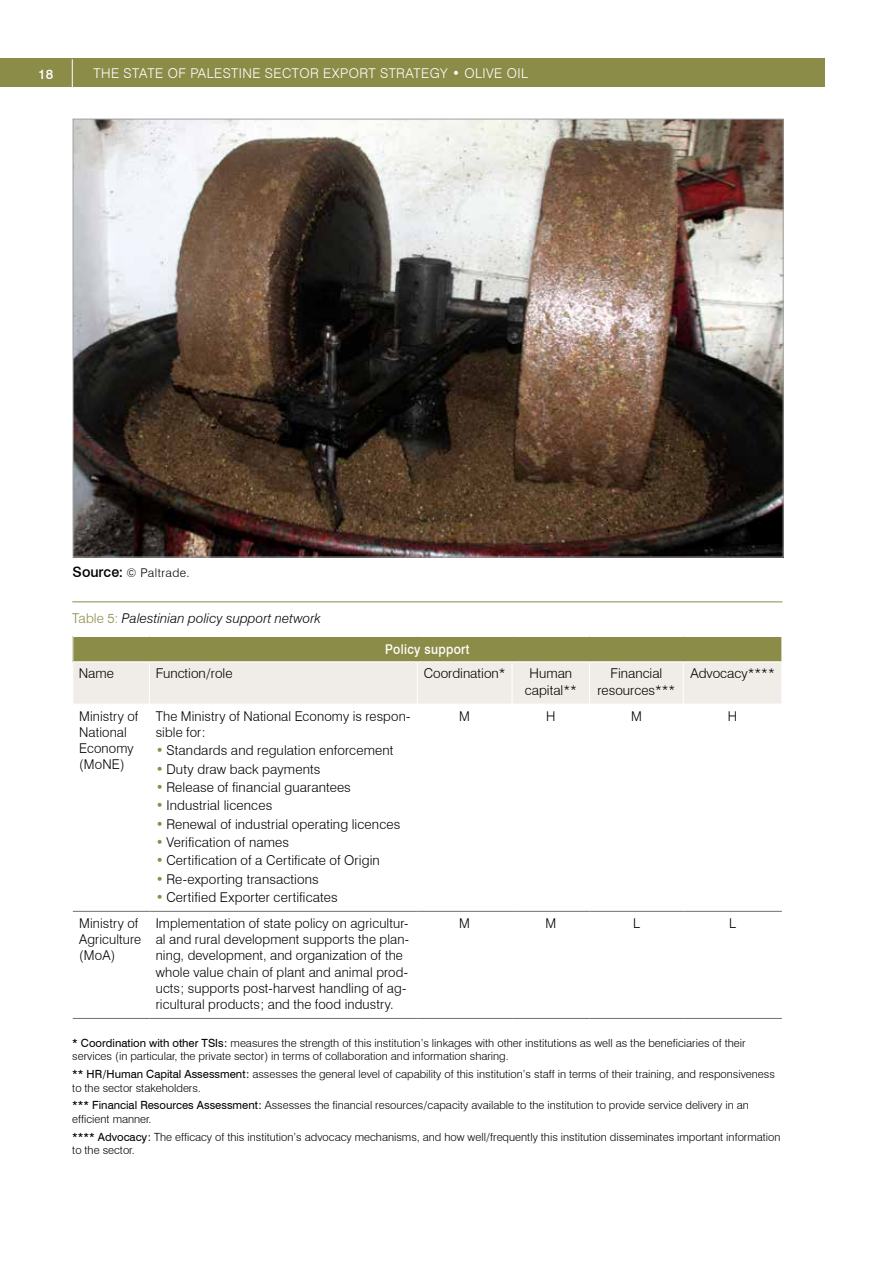
<style>
.page{position:relative;width:893px;height:1263px;background:#fff}
.page>*{position:absolute;margin:0;border:0;box-sizing:border-box;transform-origin:0 0}
.Table_Text{font:300 13.5px/16.2px "Swiss 721 BT";letter-spacing:.01em;color:#000}
.TABLE__Categories{font:300 13.5px/16.2px "Swiss 721 BT";color:#000;text-align:center}
.t1{font:300 13.5px "Swiss 721 BT";letter-spacing:.03em;color:#fff}
.Tables__names{font:italic 300 13.5px "Swiss 721 BT";letter-spacing:.01em;color:#000}
.TABLE__Headers_-_cen{font:500 13.5px "Swiss 721 BT";letter-spacing:.025em;color:#fff;scale:.9 1}
.TABLE__Headers_-_cen-2{font:500 13.5px "Swiss 721 BT";letter-spacing:.025em;color:#fff}
.pie_de_foto{font:300 12px "Swiss 721 BT";letter-spacing:.035em;color:#000}
.footnote_text{font:300 11.25px/13.5px "Swiss 721 BT";color:#000}
.s1{font-weight:500;font-size:14.25px}
.s2{font-style:normal;color:#8c8c49}
.s3{color:#8c8c49}
.s4{font-weight:400}
</style>
<div class="page">
<img style="left:75px;top:121px;width:706px;height:434px">
<div style="left:0;top:58px;width:825px;height:29px;background:#8c8c49"></div>
<svg style="left:72px;top:59px;width:1px;height:28px"></svg>
<hr style="left:72px;top:602px;width:710px;height:1px;background:#8c8c49">
<hr style="left:73px;top:911px;width:76px;height:1px;background:#707070">
<hr style="left:149px;top:911px;width:268px;height:1px;background:#707070">
<hr style="left:417px;top:911px;width:95px;height:1px;background:#707070">
<hr style="left:512px;top:911px;width:78px;height:1px;background:#707070">
<hr style="left:590px;top:911px;width:93px;height:1px;background:#707070">
<hr style="left:683px;top:911px;width:99px;height:1px;background:#707070">
<hr style="left:73px;top:1018px;width:76px;height:1px;background:#707070">
<hr style="left:149px;top:1018px;width:268px;height:1px;background:#707070">
<hr style="left:417px;top:1018px;width:95px;height:1px;background:#707070">
<hr style="left:512px;top:1018px;width:78px;height:1px;background:#707070">
<hr style="left:590px;top:1018px;width:93px;height:1px;background:#707070">
<hr style="left:683px;top:1018px;width:99px;height:1px;background:#707070">
<svg style="left:72px;top:637px;width:710px;height:67px;background:#cbc9ad"></svg>
<hr style="left:72px;top:661px;width:77px;height:1px;background:#fff">
<hr style="left:72px;top:662px;width:1px;height:42px;background:#fff">
<hr style="left:149px;top:661px;width:268px;height:1px;background:#fff">
<hr style="left:417px;top:661px;width:95px;height:1px;background:#fff">
<hr style="left:512px;top:661px;width:78px;height:1px;background:#fff">
<hr style="left:590px;top:661px;width:93px;height:1px;background:#fff">
<hr style="left:683px;top:661px;width:99px;height:1px;background:#fff">
<hr style="left:781px;top:662px;width:1px;height:42px;background:#fff">
<p class="TABLE__Headers_-_cen-2" style="left:38px;top:66px;width:17px">18</p>
<p class="t1" style="left:94px;top:65px;width:436px">THE STATE OF PALESTINE SECTOR EXPORT STRATEGY • OLIVE OIL</p>
<p class="pie_de_foto" style="left:73px;top:565px;width:118px"><span class="s1">Source:</span> © Paltrade.</p>
<p class="Tables__names" style="left:72px;top:610px;width:250px"><span class="s2">Table 5:</span> Palestinian policy support network</p>
<p class="TABLE__Headers_-_cen" style="left:385px;top:641px;width:95px">Policy support</p>
<p class="TABLE__Categories" style="left:79px;top:665px;width:37px">Name</p>
<p class="TABLE__Categories" style="left:156px;top:665px;width:78px">Function/role</p>
<p class="TABLE__Categories" style="left:424px;top:665px;width:83px">Coordination*</p>
<p class="TABLE__Categories" style="left:525px;top:665px;width:53px">Human capital**</p>
<p class="TABLE__Categories" style="left:597px;top:665px;width:79px">Financial resources***</p>
<p class="TABLE__Categories" style="left:690px;top:665px;width:86px">Advocacy****</p>
<p class="Table_Text" style="left:79px;top:708px;width:61px">Ministry of<br>National<br>Economy (MoNE)</p>
<p class="Table_Text" style="left:156px;top:708px;width:256px">The Ministry of National Economy is respon&shy;sible for:</p>
<p class="Table_Text" style="left:459px;top:708px;width:12px">M</p>
<p class="Table_Text" style="left:546px;top:708px;width:11px">H</p>
<p class="Table_Text" style="left:631px;top:708px;width:12px">M</p>
<p class="Table_Text" style="left:728px;top:708px;width:11px">H</p>
<p class="Table_Text" style="left:156px;top:742px;width:239px"><span class="s3">•</span> Standards and regulation enforcement</p>
<p class="Table_Text" style="left:156px;top:760px;width:166px"><span class="s3">•</span> Duty draw back payments</p>
<p class="Table_Text" style="left:156px;top:779px;width:197px"><span class="s3">•</span> Release of financial guarantees</p>
<p class="Table_Text" style="left:156px;top:797px;width:118px"><span class="s3">•</span> Industrial licences</p>
<p class="Table_Text" style="left:156px;top:815px;width:246px"><span class="s3">•</span> Renewal of industrial operating licences</p>
<p class="Table_Text" style="left:156px;top:834px;width:135px"><span class="s3">•</span> Verification of names</p>
<p class="Table_Text" style="left:156px;top:852px;width:226px"><span class="s3">•</span> Certification of a Certificate of Origin</p>
<p class="Table_Text" style="left:156px;top:870px;width:165px"><span class="s3">•</span> Re-exporting transactions</p>
<p class="Table_Text" style="left:156px;top:889px;width:183px"><span class="s3">•</span> Certified Exporter certificates</p>
<p class="Table_Text" style="left:79px;top:915px;width:64px">Ministry of<br>Agriculture (MoA)</p>
<p class="Table_Text" style="left:156px;top:915px;width:255px">Implementation of state policy on agricultur&shy;al and rural development supports the plan&shy;ning, development, and organization of the whole value chain of plant and animal prod&shy;ucts; supports post-harvest handling of ag&shy;ricultural products; and the food industry.</p>
<p class="Table_Text" style="left:459px;top:915px;width:12px">M</p>
<p class="Table_Text" style="left:545px;top:915px;width:12px">M</p>
<p class="Table_Text" style="left:633px;top:915px;width:8px">L</p>
<p class="Table_Text" style="left:729px;top:915px;width:8px">L</p>
<p class="footnote_text" style="left:72px;top:1036px;width:675px"><span class="s4">* Coordination with other TSIs:</span> measures the strength of this institution’s linkages with other institutions as well as the beneficiaries of their services (in particular, the private sector) in terms of collaboration and information sharing.</p>
<p class="footnote_text" style="left:72px;top:1067px;width:704px"><span class="s4">** HR/Human Capital Assessment:</span> assesses the general level of capability of this institution’s staff in terms of their training, and responsiveness to the sector stakeholders.</p>
<p class="footnote_text" style="left:72px;top:1099px;width:678px"><span class="s4">*** Financial Resources Assessment:</span> Assesses the financial resources/capacity available to the institution to provide service delivery in an efficient manner.</p>
<p class="footnote_text" style="left:72px;top:1130px;width:710px"><span class="s4">**** Advocacy:</span> The efficacy of this institution’s advocacy mechanisms, and how well/frequently this institution disseminates important information to the sector.</p>
</div>
